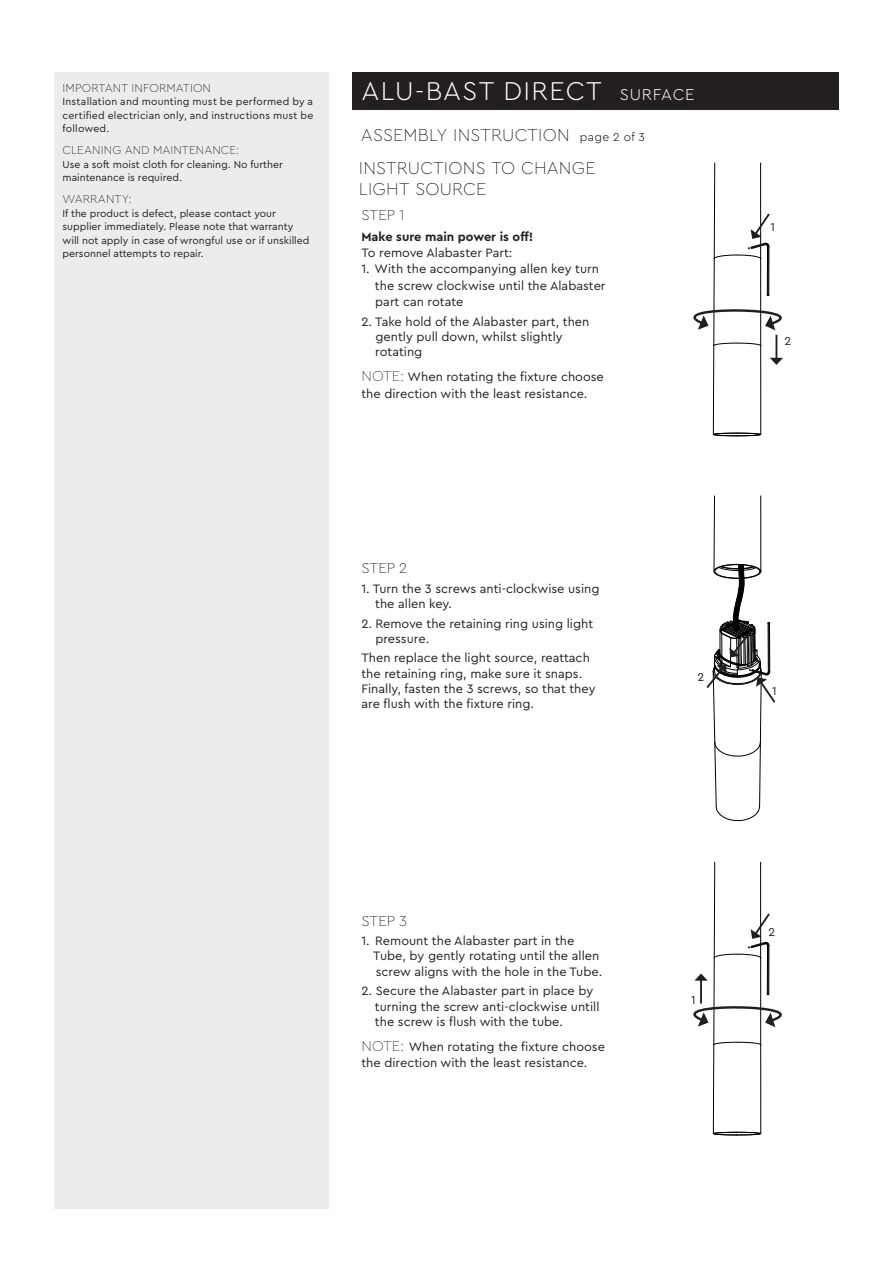
<style>
.page{position:relative;width:893px;height:1263px;background:#fff}
.page>*{position:absolute;margin:0;border:0;box-sizing:border-box;transform-origin:0 0}
.Overskrift{font:300 27px "Cera Pro";letter-spacing:.05em;color:#fff}
.tekst{font:100 18px "Cera Pro";letter-spacing:.01em;color:#000}
.STEP_skrift{font:100 15px "Cera Pro";letter-spacing:-.005em;color:#000}
.Underoverskrift_4{font:12.75px/15.3px "Cera Pro";color:#231f20}
.Underoverskrift_4-2{font:700 12.75px "Cera Pro";color:#231f20}
.tekst-2{font:100 12px "Cera Pro";letter-spacing:.01em;color:#000}
.STEP_skrift-2{font:100 12px "Cera Pro";letter-spacing:.01em;color:#000}
.t1{font:12px "Cera Pro";color:#231f20}
.tekst-3{font:10.5px/13.5px "Cera Pro";color:#231f20}
.s1{font-size:16.5px}
.s2{font-weight:300;font-size:12px}
.s3{font-weight:100;font-size:15px}
</style>
<div class="page">
<div style="left:353px;top:72px;width:486px;height:38px;background:#231f20"></div>
<div style="left:54px;top:72px;width:275px;height:1137px;background:#ececee"></div>
<svg style="left:712px;top:162px;width:71px;height:974px"></svg>
<hr style="left:713px;top:259px;width:1px;height:87px;background:#000">
<hr style="left:760px;top:259px;width:1px;height:87px;background:#000">
<svg style="left:713px;top:343px;width:48px;height:93px"></svg>
<hr style="left:767px;top:246px;width:1px;height:49px;background:#000">
<hr style="left:768px;top:246px;width:1px;height:49px;background:#000">
<hr style="left:713px;top:958px;width:1px;height:87px;background:#000">
<hr style="left:760px;top:958px;width:1px;height:87px;background:#000">
<svg style="left:713px;top:1042px;width:48px;height:93px"></svg>
<hr style="left:767px;top:946px;width:1px;height:48px;background:#000">
<hr style="left:768px;top:945px;width:1px;height:49px;background:#000">
<hr style="left:775px;top:335px;width:2px;height:24px;background:#231f20">
<svg style="left:770px;top:358px;width:13px;height:7px"></svg>
<hr style="left:700px;top:979px;width:2px;height:24px;background:#231f20">
<svg style="left:694px;top:973px;width:14px;height:8px"></svg>
<svg style="left:714px;top:163px;width:58px;height:96px"></svg>
<svg style="left:714px;top:862px;width:58px;height:96px"></svg>
<svg style="left:706px;top:496px;width:71px;height:325px"></svg>
<svg style="left:693px;top:305px;width:90px;height:25px"></svg>
<svg style="left:693px;top:1002px;width:90px;height:25px"></svg>
<p class="STEP_skrift-2" style="left:63px;top:80px;width:150px">IMPORTANT INFORMATION</p>
<p class="tekst-3" style="left:63px;top:94px;width:252px;text-align:justify">Installation and mounting must be performed by a certified electrician only, and instructions must be followed.</p>
<p class="tekst-2" style="left:63px;top:142px;width:179px">CLEANING AND MAINTENANCE:</p>
<p class="tekst-3" style="left:63px;top:157px;width:222px">Use a soft moist cloth for cleaning. No further maintenance is required.</p>
<p class="tekst-2" style="left:63px;top:191px;width:71px">WARRANTY:</p>
<p class="tekst-3" style="left:63px;top:206px;width:215px">If the product is defect, please contact your</p>
<p class="tekst-3" style="left:63px;top:219px;width:248px">supplier immediately. Please note that warranty will not apply in case of wrongful use or if unskilled personnel attempts to repair.</p>
<p class="Overskrift" style="left:361px;top:73px;width:335px">ALU-BAST DIRECT <span class="s1">SURFACE</span></p>
<p class="tekst" style="left:361px;top:123px;width:286px">ASSEMBLY INSTRUCTION <span class="s2">page 2 of 3</span></p>
<p class="tekst" style="left:359px;top:156px;width:238px">INSTRUCTIONS TO CHANGE</p>
<p class="tekst" style="left:359px;top:177px;width:129px">LIGHT SOURCE</p>
<p class="STEP_skrift" style="left:361px;top:205px;width:45px">STEP 1</p>
<p class="Underoverskrift_4-2" style="left:361px;top:228px;width:173px">Make sure main power is off!</p>
<p class="Underoverskrift_4" style="left:361px;top:244px;width:153px">To remove Alabaster Part:</p>
<p class="Underoverskrift_4" style="left:375px;top:260px;width:232px;line-height:16.5px;text-indent:-14px">1. With the accompanying allen key turn the screw clockwise until the Alabaster part can rotate</p>
<p class="Underoverskrift_4" style="left:375px;top:313px;width:216px;text-indent:-14px">2. Take hold of the Alabaster part, then gently pull down, whilst slightly rotating</p>
<p class="Underoverskrift_4" style="left:361px;top:368px;width:244px;line-height:16.5px"><span class="s3">NOTE:</span> When rotating the fixture choose the direction with the least resistance.</p>
<p class="STEP_skrift" style="left:361px;top:558px;width:47px">STEP 2</p>
<p class="Underoverskrift_4" style="left:375px;top:580px;width:226px;text-indent:-14px">1. Turn the 3 screws anti-clockwise using the allen key.</p>
<p class="Underoverskrift_4" style="left:375px;top:615px;width:219px;text-indent:-14px">2. Remove the retaining ring using light pressure.</p>
<p class="Underoverskrift_4" style="left:361px;top:650px;width:236px">Then replace the light source, reattach the retaining ring, make sure it snaps.<br>Finally, fasten the 3 screws, so that they are flush with the fixture ring.</p>
<p class="t1" style="left:697px;top:669px;width:8px">2</p>
<p class="t1" style="left:771px;top:219px;width:6px">1</p>
<p class="t1" style="left:784px;top:332px;width:8px">2</p>
<p class="t1" style="left:772px;top:683px;width:6px">1</p>
<p class="STEP_skrift" style="left:361px;top:910px;width:47px">STEP 3</p>
<p class="Underoverskrift_4" style="left:373px;top:933px;width:230px;text-indent:-12px">1. Remount the Alabaster part in the<br>Tube, by gently rotating until the allen screw aligns with the hole in the Tube.</p>
<p class="Underoverskrift_4" style="left:375px;top:983px;width:226px;text-indent:-14px">2. Secure the Alabaster part in place by turning the screw anti-clockwise untill the screw is flush with the tube.</p>
<p class="Underoverskrift_4" style="left:361px;top:1038px;width:245px;line-height:16.5px"><span class="s3">NOTE:</span> When rotating the fixture choose the direction with the least resistance.</p>
<p class="t1" style="left:691px;top:991px;width:6px">1</p>
<p class="t1" style="left:768px;top:924px;width:8px">2</p>
</div>
